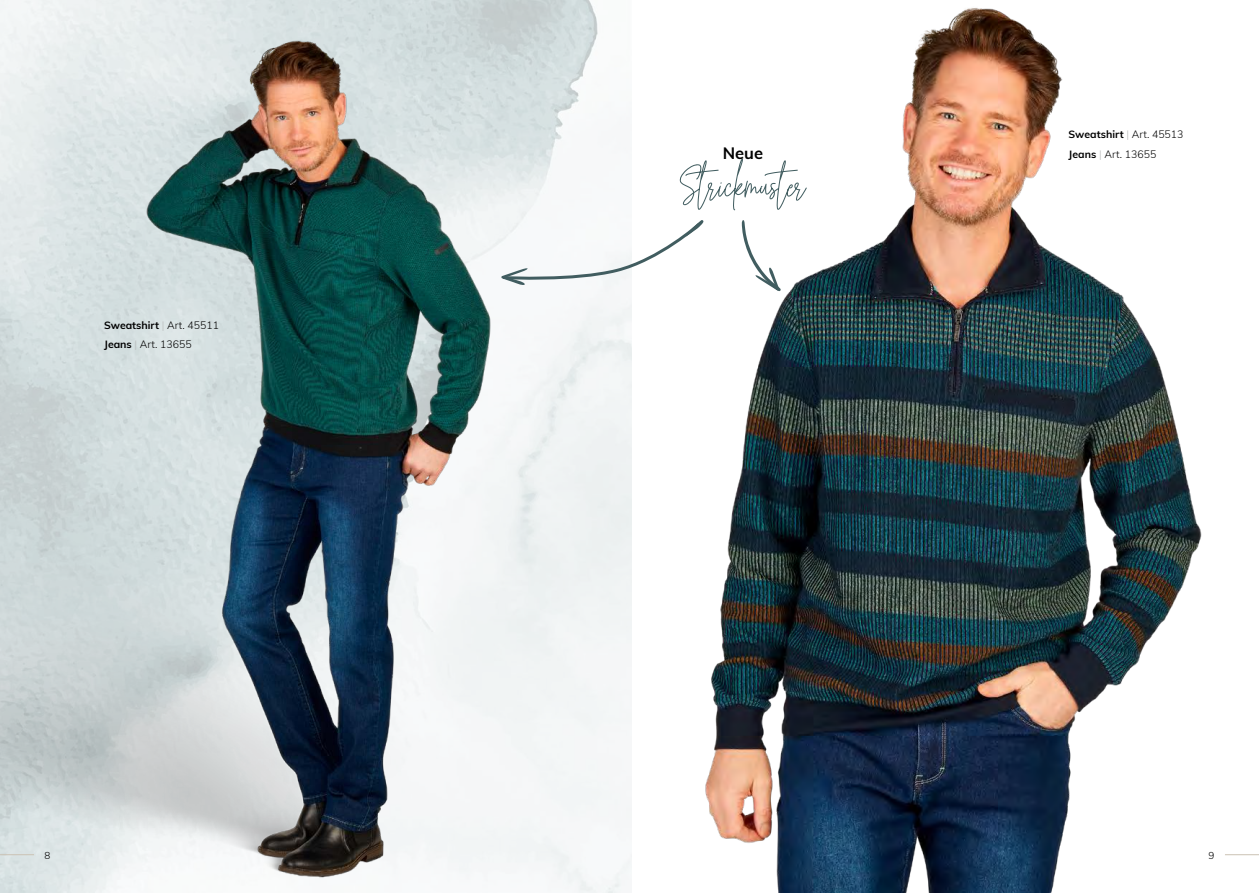
<style>
.page{position:relative;width:1259px;height:893px;background:#fff}
.page>*{position:absolute;margin:0;border:0;box-sizing:border-box;transform-origin:0 0}
.t1{font:700 16.5px "Muli";color:#000}
.t2{font:300 10.5px/19.5px "Muli";color:#000}
.t3{font:300 9.75px "Muli";color:#000}
.s1{font-weight:700}
.s2{color:#b8bbbb}
</style>
<div class="page">
<img style="left:0;top:0;width:1259px;height:893px">
<img style="left:0;top:7px;width:602px;height:886px">
<hr style="left:1225px;top:854px;width:34px;height:1px;background:#cbc2b4">
<hr style="left:0;top:854px;width:34px;height:1px;background:#cbc2b4">
<svg style="left:741px;top:220px;width:40px;height:72px"></svg>
<svg style="left:501px;top:219px;width:203px;height:66px"></svg>
<svg style="left:679px;top:159px;width:128px;height:51px"></svg>
<p class="t2" style="left:104px;top:315px;width:116px"><span class="s1">Sweatshirt</span> <span class="s2">|</span> Art. 45511<br><span class="s1">Jeans</span> <span class="s2">|</span> Art. 13655</p>
<h1 class="t1" style="left:722px;top:141px;width:42px">Neue</h1>
<p class="t2" style="left:1068px;top:124px;width:116px"><span class="s1">Sweatshirt</span> <span class="s2">|</span> Art. 45513<br><span class="s1">Jeans</span> <span class="s2">|</span> Art. 13655</p>
<p class="t3" style="left:45px;top:848px;width:7px">8</p>
<p class="t3" style="left:1208px;top:848px;width:7px">9</p>
</div>
